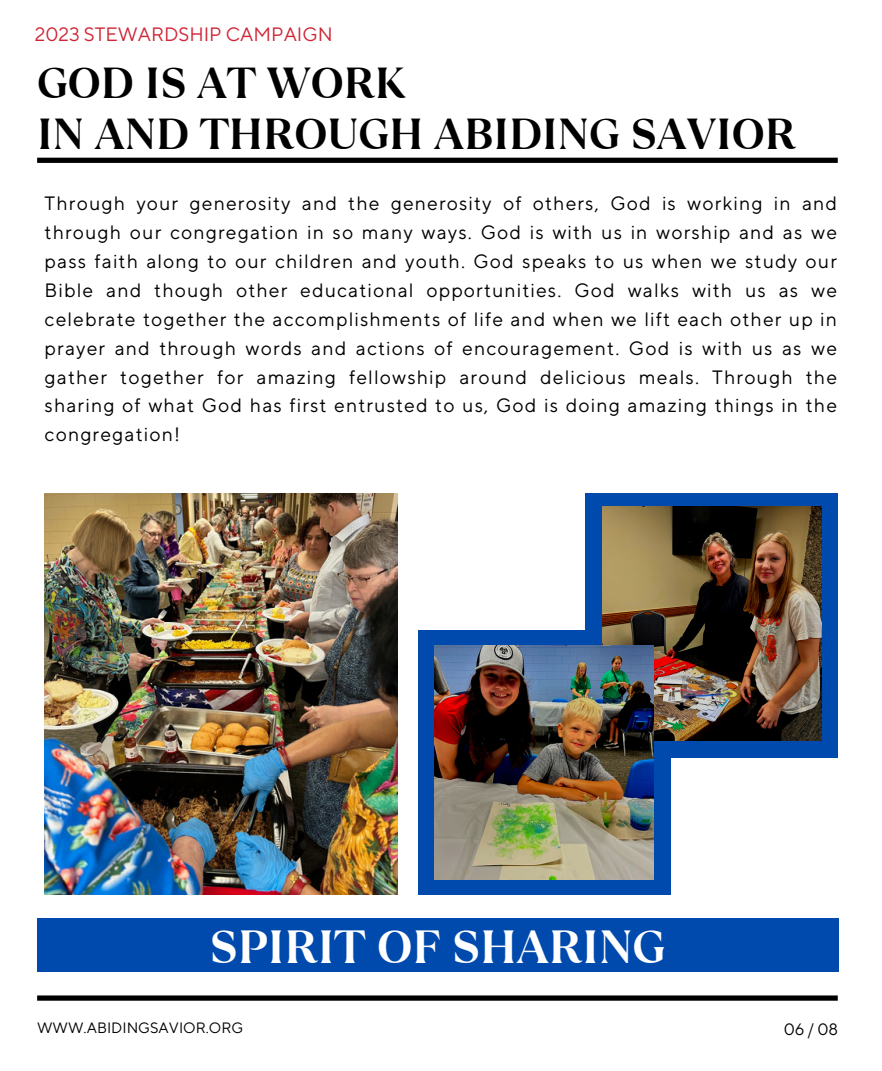
<style>
.page{position:relative;width:882px;height:1071px;background:#fff}
.page>*{position:absolute;margin:0;border:0;box-sizing:border-box;transform-origin:0 0}
.t1{font:700 46.38px "TT Ramillas";color:#fff}
.t2{font:700 43.23px "TT Ramillas";color:#000}
.t3{font:19.25px/28.9px "TT Norms Pro";letter-spacing:.06em;color:#000;text-align:justify}
.t4{font:19.25px "TT Norms Pro";color:#cf2434}
.t5{font:16.45px "TT Norms Pro";color:#000}
.t6{font:14.88px "TT Norms Pro";color:#000}
.t7{font:12.78px "TT Norms Pro";color:#fff}
</style>
<div class="page">
<img style="left:45px;top:493px;width:353px;height:402px">
<div style="left:418px;top:630px;width:253px;height:264px;background:#004aad"></div>
<div style="left:37px;top:995px;width:801px;height:6px;background:#000"></div>
<div style="left:37px;top:918px;width:801px;height:53px;background:#004aad"></div>
<div style="left:585px;top:493px;width:253px;height:264px;background:#004aad"></div>
<img style="left:602px;top:507px;width:219px;height:234px">
<img style="left:435px;top:646px;width:219px;height:233px">
<div style="left:37px;top:158px;width:801px;height:5px;background:#000"></div>
<p class="t4" style="left:35px;top:23px;width:299px">2023 STEWARDSHIP CAMPAIGN</p>
<p class="t2" style="left:37px;top:53px;width:370px">GOD IS AT WORK</p>
<p class="t2" style="left:37px;top:104px;width:760px">IN AND THROUGH ABIDING SAVIOR</p>
<p class="t3" style="left:45px;top:190px;width:794px">Through your generosity and the generosity of others, God is working in and through our congregation in so many ways. God is with us in worship and as we pass faith along to our children and youth. God speaks to us when we study our Bible and though other educational opportunities. God walks with us as we celebrate together the accomplishments of life and when we lift each other up in prayer and through words and actions of encouragement. God is with us as we gather together for amazing fellowship around delicious meals. Through the sharing of what God has first entrusted to us, God is doing amazing things in the congregation!</p>
<p class="t1" style="left:210px;top:915px;width:457px">SPIRIT OF SHARING</p>
<p class="t7" style="left:311px;top:931px;width:129px">www.abidingsavior.org</p>
<p class="t6" style="left:37px;top:1019px;width:208px">WWW.ABIDINGSAVIOR.ORG</p>
<p class="t5" style="left:784px;top:1019px;width:56px">06/08</p>
</div>
